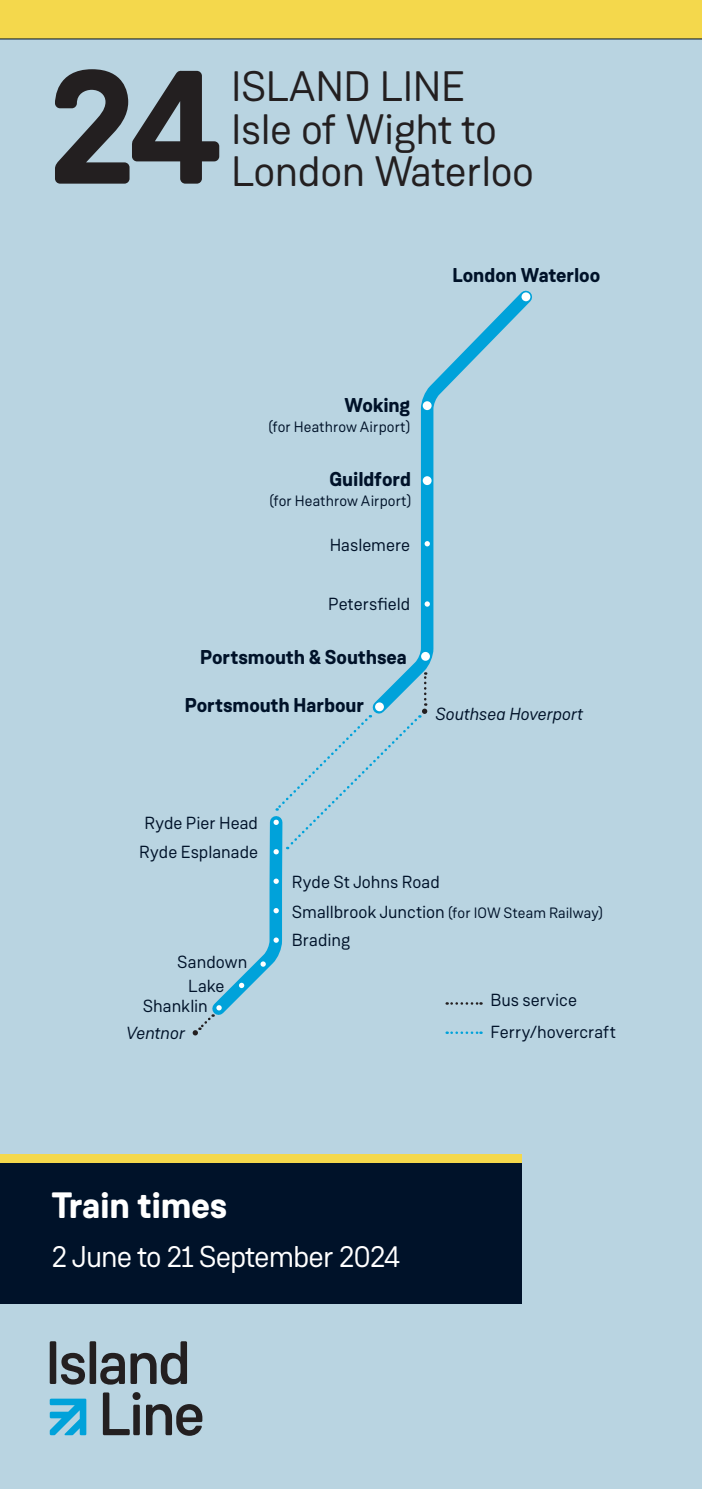
<style>
.page{position:relative;width:702px;height:1489px;background:#fff}
.page>*{position:absolute;margin:0;border:0;box-sizing:border-box;transform-origin:0 0}
.t1{font:700 163.25px "Weissenhof Grotesk";color:#231f20}
.t2{font:42.5px/42.5px "Weissenhof Grotesk";letter-spacing:-.01em;color:#231f20}
.t3{font:700 36.5px "Weissenhof Grotesk";letter-spacing:-.01em;color:#fff}
.t4{font:30px "Weissenhof Grotesk";letter-spacing:-.03em;color:#fff}
.t5{font:700 20px "Weissenhof Grotesk";letter-spacing:-.005em;color:#001229}
.t6{font:17.5px/29.5px "Weissenhof Grotesk";color:#001229;text-align:center}
.t7{font:italic 17.5px "Weissenhof Grotesk";letter-spacing:-.005em;color:#001229}
.t8{font:15px "Weissenhof Grotesk";letter-spacing:.005em;color:#001229}
.s1{font-size:17.5px}
</style>
<div class="page">
<div style="left:0;top:0;width:702px;height:1488px;background:#b9d4e1"></div>
<div style="left:0;top:1153px;width:521px;height:150px;background:#001229"></div>
<div style="left:0;top:1153px;width:521px;height:9px;background:#f4d84c"></div>
<svg style="left:405px;top:290px;width:127px;height:422px"></svg>
<div style="left:421px;top:652px;width:9px;height:8px;background:#fff;border-radius:50%"></div>
<div style="left:422px;top:476px;width:9px;height:9px;background:#fff;border-radius:50%"></div>
<div style="left:521px;top:292px;width:9px;height:9px;background:#fff;border-radius:50%"></div>
<svg style="left:424px;top:541px;width:6px;height:5px"></svg>
<svg style="left:424px;top:601px;width:6px;height:5px"></svg>
<div style="left:422px;top:401px;width:9px;height:9px;background:#fff;border-radius:50%"></div>
<svg style="left:201px;top:817px;width:88px;height:605px"></svg>
<svg style="left:273px;top:878px;width:6px;height:5px"></svg>
<svg style="left:273px;top:908px;width:6px;height:5px"></svg>
<svg style="left:260px;top:961px;width:6px;height:5px"></svg>
<svg style="left:273px;top:937px;width:6px;height:5px"></svg>
<svg style="left:239px;top:982px;width:5px;height:6px"></svg>
<svg style="left:193px;top:1005px;width:29px;height:30px"></svg>
<svg style="left:446px;top:1002px;width:35px;height:2px"></svg>
<svg style="left:446px;top:1031px;width:35px;height:2px"></svg>
<svg style="left:50px;top:1398px;width:36px;height:36px"></svg>
<div style="left:50px;top:1341px;width:6px;height:42px;background:#231f20"></div>
<svg style="left:61px;top:1352px;width:24px;height:32px"></svg>
<div style="left:90px;top:1341px;width:6px;height:42px;background:#231f20"></div>
<svg style="left:100px;top:1341px;width:87px;height:43px"></svg>
<svg style="left:103px;top:1392px;width:37px;height:42px"></svg>
<svg style="left:146px;top:1403px;width:56px;height:32px"></svg>
<svg style="left:273px;top:672px;width:154px;height:182px"></svg>
<div style="left:0;top:0;width:702px;height:39px;background:#f4d84c"></div>
<h1 class="t1" style="left:50px;top:24px;width:172px">24</h1>
<h2 class="t2" style="left:231px;top:65px;width:304px">ISLAND LINE<br>Isle of Wight to<br>London Waterloo</h2>
<p class="t5" style="left:452px;top:263px;width:149px">London Waterloo</p>
<p class="t5" style="left:344px;top:392px;width:67px">Woking</p>
<p class="t8" style="left:268px;top:417px;width:143px">(for Heathrow Airport)</p>
<p class="t5" style="left:329px;top:466px;width:83px">Guildford</p>
<p class="t8" style="left:269px;top:491px;width:143px">(for Heathrow Airport)</p>
<p class="t6" style="left:330px;top:530px;width:82px">Haslemere</p>
<p class="t6" style="left:328px;top:588px;width:84px">Petersfield</p>
<p class="t5" style="left:200px;top:644px;width:208px">Portsmouth &amp; Southsea</p>
<p class="t5" style="left:185px;top:692px;width:181px">Portsmouth Harbour</p>
<p class="t7" style="left:436px;top:703px;width:149px">Southsea Hoverport</p>
<p class="t6" style="left:139px;top:807px;width:120px">Ryde Pier Head<br>Ryde Esplanade</p>
<p class="t6" style="left:292px;top:866px;width:149px">Ryde St Johns Road</p>
<p class="t8" style="left:292px;top:903px;width:313px"><span class="s1">Smallbrook Junction</span> (for IOW Steam Railway)</p>
<p class="t6" style="left:177px;top:947px;width:72px">Sandown</p>
<p class="t6" style="left:143px;top:991px;width:67px">Shanklin</p>
<p class="t6" style="left:188px;top:970px;width:38px">Lake</p>
<p class="t7" style="left:127px;top:1022px;width:61px">Ventnor</p>
<p class="t6" style="left:292px;top:925px;width:60px">Brading</p>
<h3 class="t3" style="left:52px;top:1182px;width:177px">Train times</h3>
<h3 class="t4" style="left:52px;top:1238px;width:350px">2 June to 21 September 2024</h3>
<p class="t6" style="left:490px;top:983px;width:127px;line-height:32px;text-align:left">Bus service<br>Ferry/hovercraft</p>
</div>
